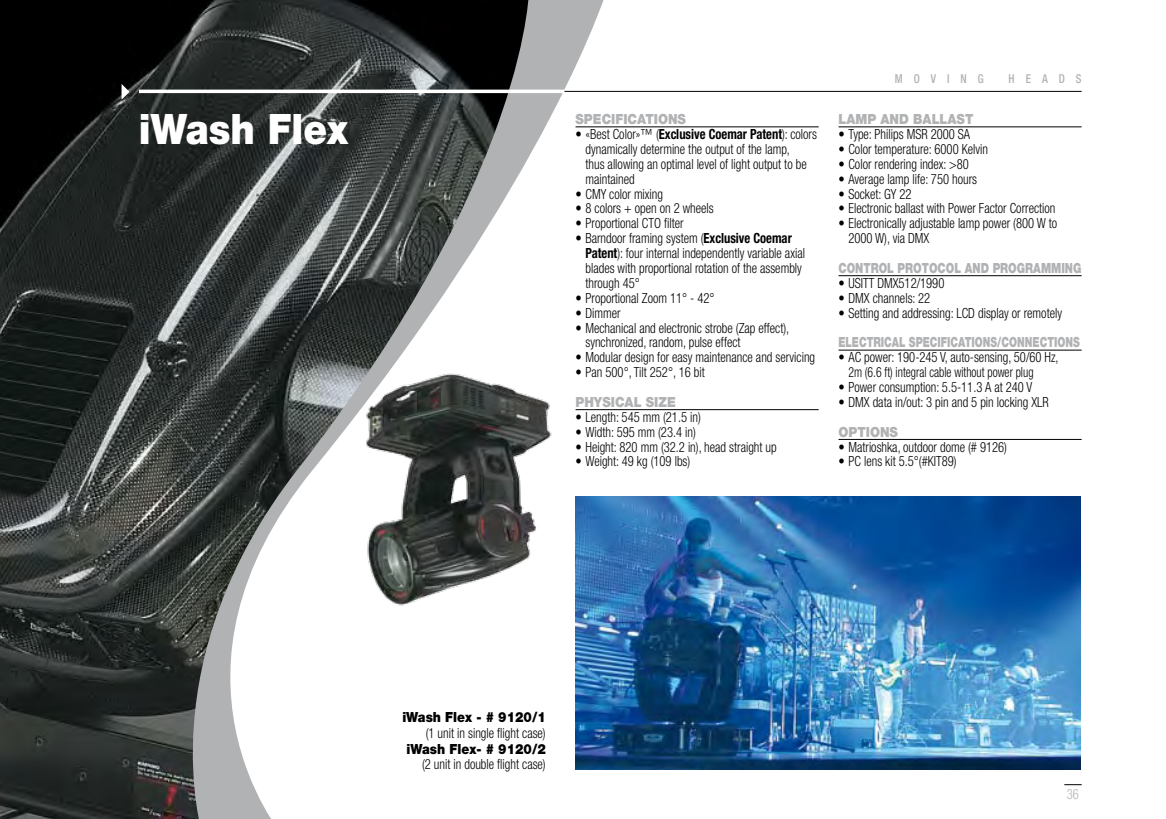
<style>
.page{position:relative;width:1166px;height:819px;background:#fff}
.page>*{position:absolute;margin:0;border:0;box-sizing:border-box;transform-origin:0 0}
.t1{font:900 42px "Helvetica Neue LT Std";color:#fff;scale:.9 1}
.t2{font:300 condensed 14px/14.9px "Helvetica Neue LT Std";color:#000;scale:.9 1}
.t3{font:900 14px "Helvetica Neue LT Std";color:#b1b2b4;scale:.9 1}
.t4{font:900 14px "Helvetica Neue LT Std";color:#b1b2b4;scale:.72 1}
.t5{font:900 14px "Helvetica Neue LT Std";color:#000;scale:.9 1}
.t6{font:900 14px "Helvetica Neue LT Std";color:#b1b2b4;scale:.77 1}
.t7{font:300 condensed 14px "Helvetica Neue LT Std";color:#b1b2b4;scale:.9 1}
.t8{font:500 condensed 12.25px "Helvetica Neue LT Std";letter-spacing:1em;color:#b1b2b4;scale:.9 1}
.s1{font-weight:700}
</style>
<div class="page">
<svg style="left:1064px;top:784px;width:17px;height:1px"></svg>
<svg style="left:531px;top:0;width:77px;height:770px"></svg>
<img style="left:531px;top:364px;width:31px;height:292px">
<img style="left:0;top:0;width:531px;height:819px">
<img style="left:575px;top:496px;width:506px;height:273px">
<hr style="left:575px;top:126px;width:244px;height:1px;background:#000">
<hr style="left:575px;top:409px;width:244px;height:1px;background:#000">
<hr style="left:838px;top:126px;width:243px;height:1px;background:#000">
<hr style="left:838px;top:275px;width:243px;height:1px;background:#000">
<hr style="left:838px;top:350px;width:243px;height:1px;background:#000">
<hr style="left:838px;top:439px;width:243px;height:1px;background:#000">
<hr style="left:561px;top:91px;width:520px;height:1px;background:#000">
<hr style="left:139px;top:90px;width:425px;height:3px;background:#fff">
<svg style="left:122px;top:84px;width:7px;height:16px"></svg>
<h1 class="t1" style="left:139px;top:104px;width:234px">iWash Flex</h1>
<p class="t3" style="left:575px;top:111px;width:124px">SPECIFICATIONS</p>
<p class="t2" style="left:585px;top:126px;width:259px;text-indent:-10px">• «Best Color»™ (<span class="s1">Exclusive Coemar Patent</span>): colors dynamically determine the output of the lamp,<br>thus allowing an optimal level of light output to be maintained</p>
<p class="t2" style="left:575px;top:186px;width:99px">• CMY color mixing</p>
<p class="t2" style="left:575px;top:201px;width:155px">• 8 colors + open on 2 wheels</p>
<p class="t2" style="left:575px;top:216px;width:122px">• Proportional CTO filter</p>
<p class="t2" style="left:585px;top:231px;width:245px;text-indent:-10px">• Barndoor framing system (<span class="s1">Exclusive Coemar Patent</span>): four internal independently variable axial blades with proportional rotation of the assembly through 45°</p>
<p class="t2" style="left:575px;top:290px;width:156px">• Proportional Zoom 11° - 42°</p>
<p class="t2" style="left:575px;top:305px;width:52px">• Dimmer</p>
<p class="t2" style="left:585px;top:320px;width:228px;text-indent:-10px">• Mechanical and electronic strobe (Zap effect), synchronized, random, pulse effect</p>
<p class="t2" style="left:575px;top:350px;width:268px">• Modular design for easy maintenance and servicing</p>
<p class="t2" style="left:575px;top:364px;width:145px">• Pan 500°, Tilt 252°, 16 bit</p>
<p class="t3" style="left:575px;top:393px;width:113px">PHYSICAL SIZE</p>
<p class="t2" style="left:575px;top:409px;width:141px">• Length: 545 mm (21.5 in)</p>
<p class="t2" style="left:575px;top:424px;width:135px">• Width: 595 mm (23.4 in)</p>
<p class="t2" style="left:575px;top:439px;width:225px">• Height: 820 mm (32.2 in), head straight up</p>
<p class="t2" style="left:575px;top:454px;width:129px">• Weight: 49 kg (109 lbs)</p>
<p class="t8" style="left:895px;top:72px;width:100px">MOVING</p>
<p class="t8" style="left:1008px;top:72px;width:83px">HEADS</p>
<p class="t3" style="left:838px;top:111px;width:151px">LAMP AND BALLAST</p>
<p class="t2" style="left:838px;top:126px;width:148px">• Type: Philips MSR 2000 SA</p>
<p class="t2" style="left:838px;top:141px;width:168px">• Color temperature: 6000 Kelvin</p>
<p class="t2" style="left:838px;top:156px;width:146px">• Color rendering index: &gt;80</p>
<p class="t2" style="left:838px;top:171px;width:155px">• Average lamp life: 750 hours</p>
<p class="t2" style="left:838px;top:186px;width:83px">• Socket: GY 22</p>
<p class="t2" style="left:838px;top:201px;width:243px">• Electronic ballast with Power Factor Correction</p>
<p class="t2" style="left:848px;top:216px;width:234px;text-indent:-10px">• Electronically adjustable lamp power (800 W to<br>2000 W), via DMX</p>
<p class="t6" style="left:838px;top:259px;width:317px">CONTROL PROTOCOL AND PROGRAMMING</p>
<p class="t2" style="left:838px;top:275px;width:119px">• USITT DMX512/1990</p>
<p class="t2" style="left:838px;top:290px;width:103px">• DMX channels: 22</p>
<p class="t2" style="left:838px;top:305px;width:250px">• Setting and addressing: LCD display or remotely</p>
<p class="t4" style="left:838px;top:334px;width:337px">ELECTRICAL SPECIFICATIONS/CONNECTIONS</p>
<p class="t2" style="left:848px;top:350px;width:235px;text-indent:-10px">• AC power: 190-245 V, auto-sensing, 50/60 Hz,<br>2m (6.6 ft) integral cable without power plug</p>
<p class="t2" style="left:838px;top:379px;width:217px">• Power consumption: 5.5-11.3 A at 240 V</p>
<p class="t2" style="left:838px;top:394px;width:235px">• DMX data in/out: 3 pin and 5 pin locking XLR</p>
<p class="t3" style="left:838px;top:423px;width:68px">OPTIONS</p>
<p class="t2" style="left:838px;top:439px;width:189px">• Matrioshka, outdoor dome (# 9126)</p>
<p class="t2" style="left:838px;top:454px;width:133px">• PC lens kit 5.5°(#KIT89)</p>
<p class="t5" style="left:402px;top:708px;width:161px">iWash Flex - # 9120/1</p>
<p class="t2" style="left:426px;top:725px;width:135px">(1 unit in single flight case)</p>
<p class="t5" style="left:406px;top:740px;width:156px">iWash Flex- # 9120/2</p>
<p class="t2" style="left:422px;top:756px;width:139px">(2 unit in double flight case)</p>
<p class="t7" style="left:1067px;top:786px;width:15px">36</p>
</div>
